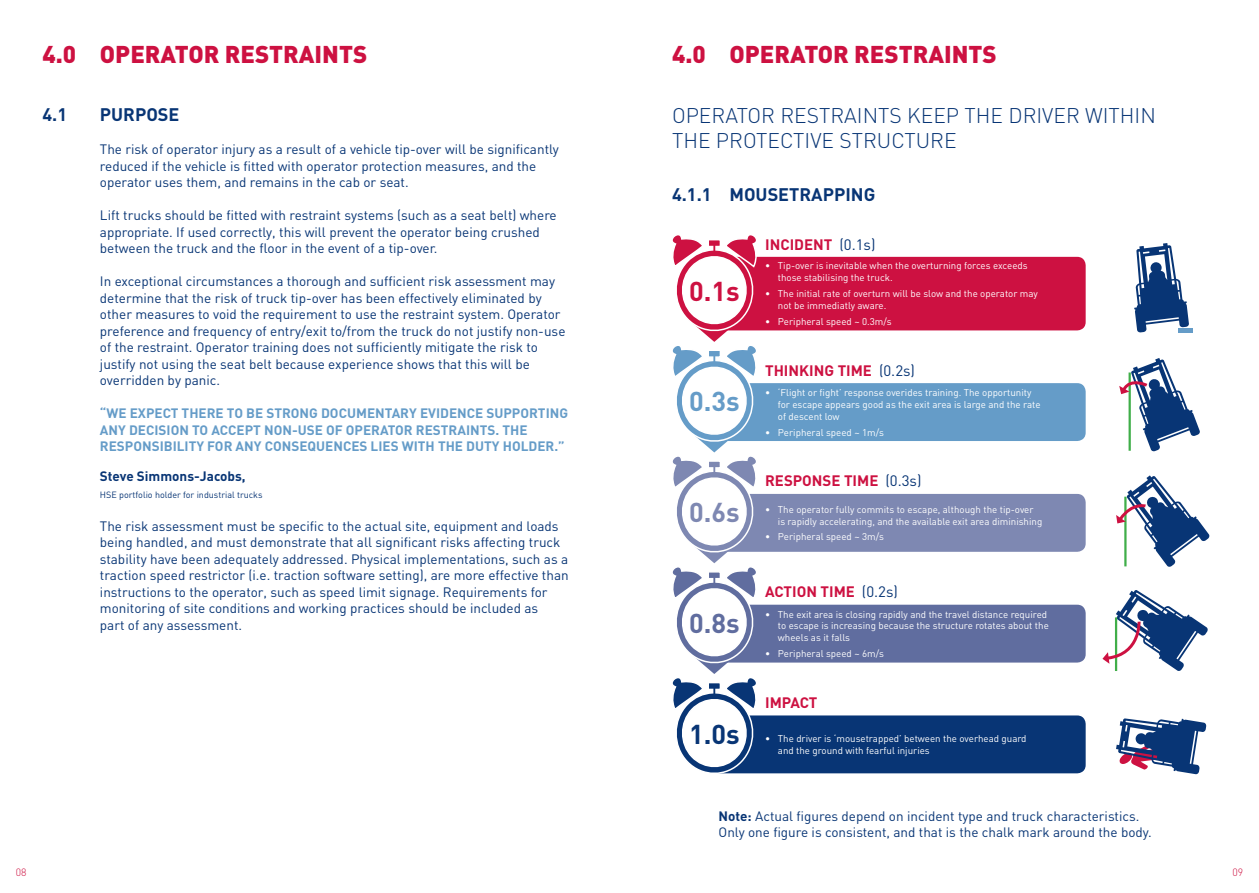
<style>
.page{position:relative;width:1259px;height:893px;background:#fff}
.page>*{position:absolute;margin:0;border:0;box-sizing:border-box;transform-origin:0 0}
.t1{font:700 27px "DIN";color:#cd1141}
.t2{font:700 27px "DIN";color:#659cc8}
.t3{font:700 27px "DIN";color:#7e88b2}
.t4{font:700 27px "DIN";color:#606d9f}
.t5{font:700 27px "DIN";color:#083575}
.t6{font:900 24px "DIN";color:#cd1141}
.t7{font:300 21px "DIN";color:#083575}
.t8{font:700 18px "DIN";color:#083575}
.t9{font:700 15px "DIN";color:#cd1141}
.t10{font:13.5px/16.5px "DIN";color:#083575}
.t11{font:700 13.5px "DIN";color:#659cc8}
.t12{font:700 13.5px "DIN";color:#083575}
.t13{font:300 10.5px "DIN";color:#cd1141}
.t14{font:9.75px/11.7px "DIN";color:#fff}
.t15{font:9px "DIN";color:#083575}
.s1{font-weight:400;color:#083575}
.s2{font-weight:700}
</style>
<div class="page">
<div style="left:710px;top:257px;width:375px;height:73px;background:#cd1141;border-radius:9px"></div>
<svg style="left:1116px;top:718px;width:90px;height:56px"></svg>
<svg style="left:1134px;top:243px;width:55px;height:90px"></svg>
<div style="left:710px;top:383px;width:375px;height:58px;background:#659cc8;border-radius:9px"></div>
<div style="left:710px;top:494px;width:375px;height:58px;background:#7e88b2;border-radius:9px"></div>
<div style="left:710px;top:605px;width:375px;height:58px;background:#606d9f;border-radius:9px"></div>
<div style="left:710px;top:715px;width:375px;height:58px;background:#083575;border-radius:9px"></div>
<svg style="left:672px;top:235px;width:91px;height:539px"></svg>
<div style="left:1178px;top:328px;width:15px;height:5px;background:#659cc8"></div>
<svg style="left:1102px;top:590px;width:106px;height:81px"></svg>
<svg style="left:1116px;top:475px;width:93px;height:92px"></svg>
<svg style="left:1119px;top:358px;width:81px;height:94px"></svg>
<p class="t6" style="left:43px;top:38px;width:326px">4.0 OPERATOR RESTRAINTS</p>
<p class="t8" style="left:43px;top:103px;width:26px">4.1</p>
<p class="t8" style="left:100px;top:103px;width:81px">PURPOSE</p>
<p class="t10" style="left:100px;top:141px;width:460px">The risk of operator injury as a result of a vehicle tip-over will be significantly</p>
<p class="t10" style="left:100px;top:157px;width:438px">reduced if the vehicle is fitted with operator protection measures, and the operator uses them, and remains in the cab or seat.</p>
<p class="t10" style="left:100px;top:207px;width:458px">Lift trucks should be fitted with restraint systems (such as a seat belt) where</p>
<p class="t10" style="left:100px;top:223px;width:441px">appropriate. If used correctly, this will prevent the operator being crushed</p>
<p class="t10" style="left:100px;top:240px;width:339px">between the truck and the floor in the event of a tip-over.</p>
<p class="t10" style="left:100px;top:273px;width:456px">In exceptional circumstances a thorough and sufficient risk assessment may</p>
<p class="t10" style="left:100px;top:289px;width:443px">determine that the risk of truck tip-over has been effectively eliminated by</p>
<p class="t10" style="left:100px;top:306px;width:462px">other measures to void the requirement to use the restraint system. Operator</p>
<p class="t10" style="left:100px;top:322px;width:467px">preference and frequency of entry/exit to/from the truck do not justify non-use</p>
<p class="t10" style="left:100px;top:339px;width:440px">of the restraint. Operator training does not sufficiently mitigate the risk to</p>
<p class="t10" style="left:100px;top:355px;width:431px">justify not using the seat belt because experience shows that this will be</p>
<p class="t10" style="left:100px;top:372px;width:122px">overridden by panic.</p>
<p class="t11" style="left:100px;top:405px;width:470px">“WE EXPECT THERE TO BE STRONG DOCUMENTARY EVIDENCE SUPPORTING</p>
<p class="t11" style="left:100px;top:421px;width:429px">ANY DECISION TO ACCEPT NON-USE OF OPERATOR RESTRAINTS. THE</p>
<p class="t11" style="left:100px;top:438px;width:466px">RESPONSIBILITY FOR ANY CONSEQUENCES LIES WITH THE DUTY HOLDER.”</p>
<p class="t12" style="left:100px;top:468px;width:147px">Steve Simmons-Jacobs,</p>
<p class="t15" style="left:100px;top:489px;width:164px">HSE portfolio holder for industrial trucks</p>
<p class="t10" style="left:100px;top:517px;width:460px">The risk assessment must be specific to the actual site, equipment and loads</p>
<p class="t10" style="left:100px;top:534px;width:462px">being handled, and must demonstrate that all significant risks affecting truck</p>
<p class="t10" style="left:100px;top:550px;width:470px">stability have been adequately addressed. Physical implementations, such as a</p>
<p class="t10" style="left:100px;top:567px;width:470px">traction speed restrictor (i.e. traction software setting), are more effective than instructions to the operator, such as speed limit signage. Requirements for monitoring of site conditions and working practices should be included as</p>
<p class="t10" style="left:100px;top:616px;width:144px">part of any assessment.</p>
<p class="t6" style="left:672px;top:38px;width:326px">4.0 OPERATOR RESTRAINTS</p>
<p class="t7" style="left:672px;top:103px;width:485px">OPERATOR RESTRAINTS KEEP THE DRIVER WITHIN</p>
<p class="t7" style="left:672px;top:128px;width:286px">THE PROTECTIVE STRUCTURE</p>
<p class="t8" style="left:672px;top:183px;width:205px">4.1.1 MOUSETRAPPING</p>
<p class="t9" style="left:765px;top:235px;width:112px">INCIDENT <span class="s1">(0.1s)</span></p>
<p class="t1" style="left:689px;top:273px;width:52px">0.1s</p>
<p class="t14" style="left:778px;top:260px;width:251px;text-indent:-13px">• Tip-over is inevitable when the overturning forces exceeds those stabilising the truck.</p>
<p class="t14" style="left:778px;top:287px;width:262px;text-indent:-13px">• The initial rate of overturn will be slow and the operator may not be immediatly aware.</p>
<p class="t14" style="left:765px;top:315px;width:128px">• Peripheral speed ~ 0.3m/s</p>
<p class="t9" style="left:765px;top:360px;width:151px">THINKING TIME <span class="s1">(0.2s)</span></p>
<p class="t2" style="left:689px;top:384px;width:52px">0.3s</p>
<p class="t14" style="left:778px;top:387px;width:264px;text-indent:-13px">• ‘Flight or fight’ response overides training. The opportunity for escape appears good as the exit area is large and the rate of descent low</p>
<p class="t14" style="left:765px;top:426px;width:120px">• Peripheral speed ~ 1m/s</p>
<p class="t9" style="left:765px;top:471px;width:158px">RESPONSE TIME <span class="s1">(0.3s)</span></p>
<p class="t3" style="left:689px;top:495px;width:52px">0.6s</p>
<p class="t14" style="left:778px;top:503px;width:266px;text-indent:-13px">• The operator fully commits to escape, although the tip-over is rapidly accelerating, and the available exit area diminishing</p>
<p class="t14" style="left:765px;top:531px;width:120px">• Peripheral speed ~ 3m/s</p>
<p class="t9" style="left:765px;top:582px;width:134px">ACTION TIME <span class="s1">(0.2s)</span></p>
<p class="t4" style="left:689px;top:605px;width:52px">0.8s</p>
<p class="t14" style="left:778px;top:608px;width:272px;text-indent:-13px">• The exit area is closing rapidly and the travel distance required to escape is increasing because the structure rotates about the wheels as it falls</p>
<p class="t14" style="left:765px;top:647px;width:120px">• Peripheral speed ~ 6m/s</p>
<p class="t9" style="left:765px;top:693px;width:54px">IMPACT</p>
<p class="t5" style="left:689px;top:716px;width:52px">1.0s</p>
<p class="t14" style="left:778px;top:733px;width:250px;text-indent:-13px">• The driver is ‘mousetrapped’ between the overhead guard and the ground with fearful injuries</p>
<p class="t10" style="left:718px;top:807px;width:422px"><span class="s2">Note:</span> Actual figures depend on incident type and truck characteristics.</p>
<p class="t10" style="left:718px;top:824px;width:434px">Only one figure is consistent, and that is the chalk mark around the body.</p>
<p class="t13" style="left:16px;top:866px;width:12px">08</p>
<p class="t13" style="left:1232px;top:866px;width:12px">09</p>
</div>
